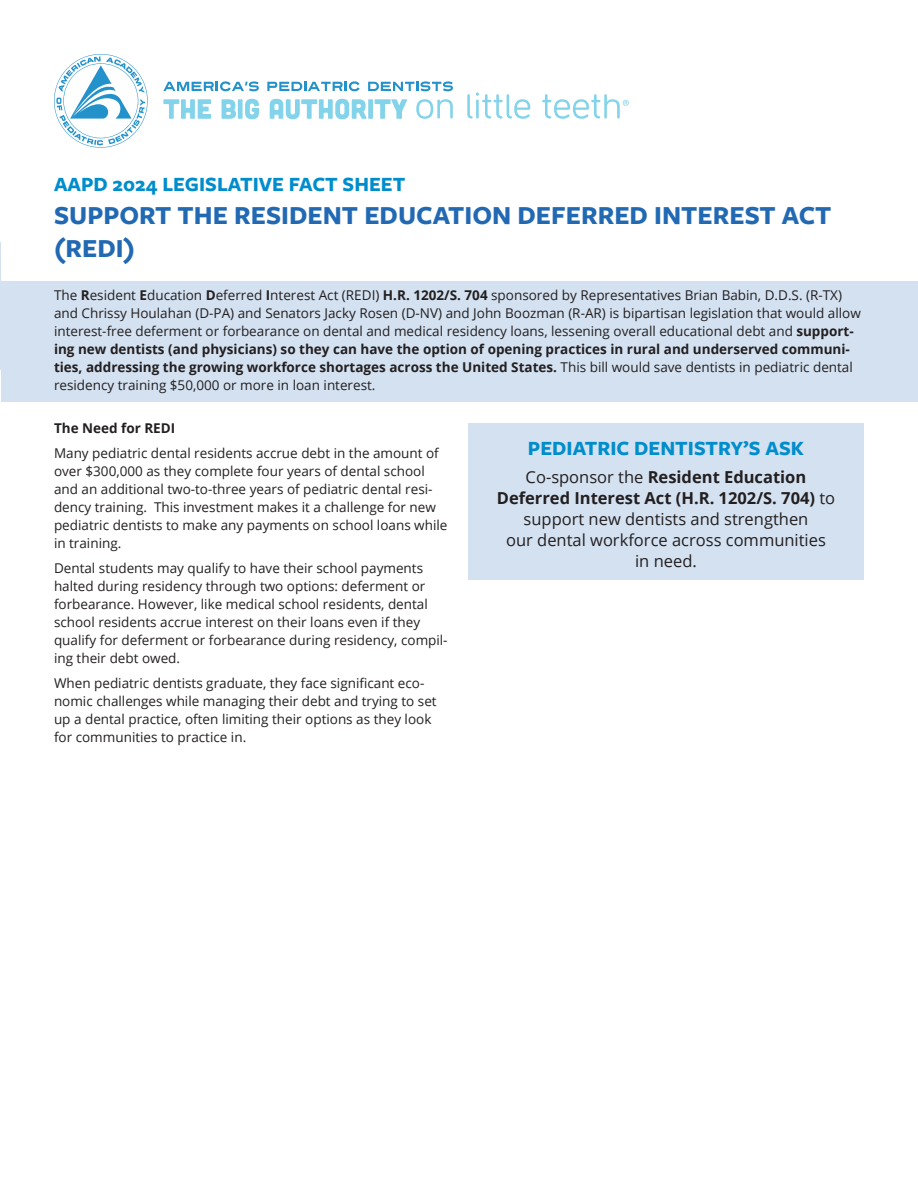
<style>
.page{position:relative;width:918px;height:1188px;background:#fff}
.page>*{position:absolute;margin:0;border:0;box-sizing:border-box;transform-origin:0 0}
.t1{font:700 27px/33px "Freight Sans Pro";color:#2269b3}
.t2{font:700 21px "Freight Sans Pro";color:#008dcc}
.t3{font:16.5px/21px "Open Sans";color:#231f20;text-align:center}
.t4{font:13.5px/18px "Open Sans";color:#231f20}
.t5{font:700 13.5px "Open Sans";color:#231f20}
.s1{font-weight:700}
</style>
<div class="page">
<hr style="left:0;top:242px;width:1px;height:127px;background:#2269b3">
<div style="left:468px;top:423px;width:396px;height:157px;background:#d3e1f0"></div>
<div style="left:1px;top:281px;width:917px;height:121px;background:#d3e1f0"></div>
<svg style="left:163px;top:81px;width:96px;height:10px"></svg>
<svg style="left:267px;top:81px;width:93px;height:10px"></svg>
<svg style="left:368px;top:81px;width:85px;height:10px"></svg>
<svg style="left:54px;top:54px;width:94px;height:94px"></svg>
<svg style="left:163px;top:99px;width:48px;height:20px"></svg>
<svg style="left:222px;top:99px;width:14px;height:20px"></svg>
<div style="left:238px;top:99px;width:5px;height:20px;background:#83d3ea"></div>
<svg style="left:245px;top:99px;width:14px;height:20px"></svg>
<svg style="left:270px;top:99px;width:97px;height:20px"></svg>
<div style="left:368px;top:99px;width:5px;height:20px;background:#83d3ea"></div>
<svg style="left:375px;top:99px;width:32px;height:20px"></svg>
<svg style="left:416px;top:99px;width:37px;height:20px"></svg>
<svg style="left:467px;top:93px;width:63px;height:26px"></svg>
<svg style="left:542px;top:94px;width:87px;height:25px"></svg>
<h2 class="t2" style="left:54px;top:170px;width:353px">AAPD 2024 LEGISLATIVE FACT SHEET</h2>
<h1 class="t1" style="left:54px;top:198px;width:779px">SUPPORT THE RESIDENT EDUCATION DEFERRED INTEREST ACT (REDI)</h1>
<p class="t4" style="left:54px;top:286px;width:808px">The <span class="s1">R</span>esident <span class="s1">E</span>ducation <span class="s1">D</span>eferred <span class="s1">I</span>nterest Act (REDI) <span class="s1">H.R. 1202/S. 704</span> sponsored by Representatives Brian Babin, D.D.S. (R-TX) and Chrissy Houlahan (D-PA) and Senators Jacky Rosen (D-NV) and John Boozman (R-AR) is bipartisan legislation that would allow interest-free deferment or forbearance on dental and medical residency loans, lessening overall educational debt and <span class="s1">support&shy;ing new dentists (and physicians) so they can have the option of opening practices in rural and underserved communi&shy;ties, addressing the growing workforce shortages across the United States.</span> This bill would save dentists in pediatric dental residency training $50,000 or more in loan interest.</p>
<p class="t5" style="left:54px;top:419px;width:123px">The Need for REDI</p>
<p class="t4" style="left:54px;top:444px;width:395px">Many pediatric dental residents accrue debt in the amount of over $300,000 as they complete four years of dental school and an additional two-to-three years of pediatric dental resi&shy;dency training. This investment makes it a challenge for new pediatric dentists to make any payments on school loans while in training.</p>
<p class="t4" style="left:54px;top:559px;width:395px">Dental students may qualify to have their school payments halted during residency through two options: deferment or forbearance. However, like medical school residents, dental school residents accrue interest on their loans even if they qualify for deferment or forbearance during residency, compil&shy;ing their debt owed.</p>
<p class="t4" style="left:54px;top:673px;width:384px">When pediatric dentists graduate, they face significant eco&shy;nomic challenges while managing their debt and trying to set up a dental practice, often limiting their options as they look for communities to practice in.</p>
<h2 class="t2" style="left:528px;top:434px;width:278px">PEDIATRIC DENTISTRY’S ASK</h2>
<p class="t3" style="left:497px;top:466px;width:340px">Co-sponsor the <span class="s1">Resident Education Deferred Interest Act (H.R. 1202/S. 704)</span> to support new dentists and strengthen<br>our dental workforce across communities<br>in need.</p>
</div>
